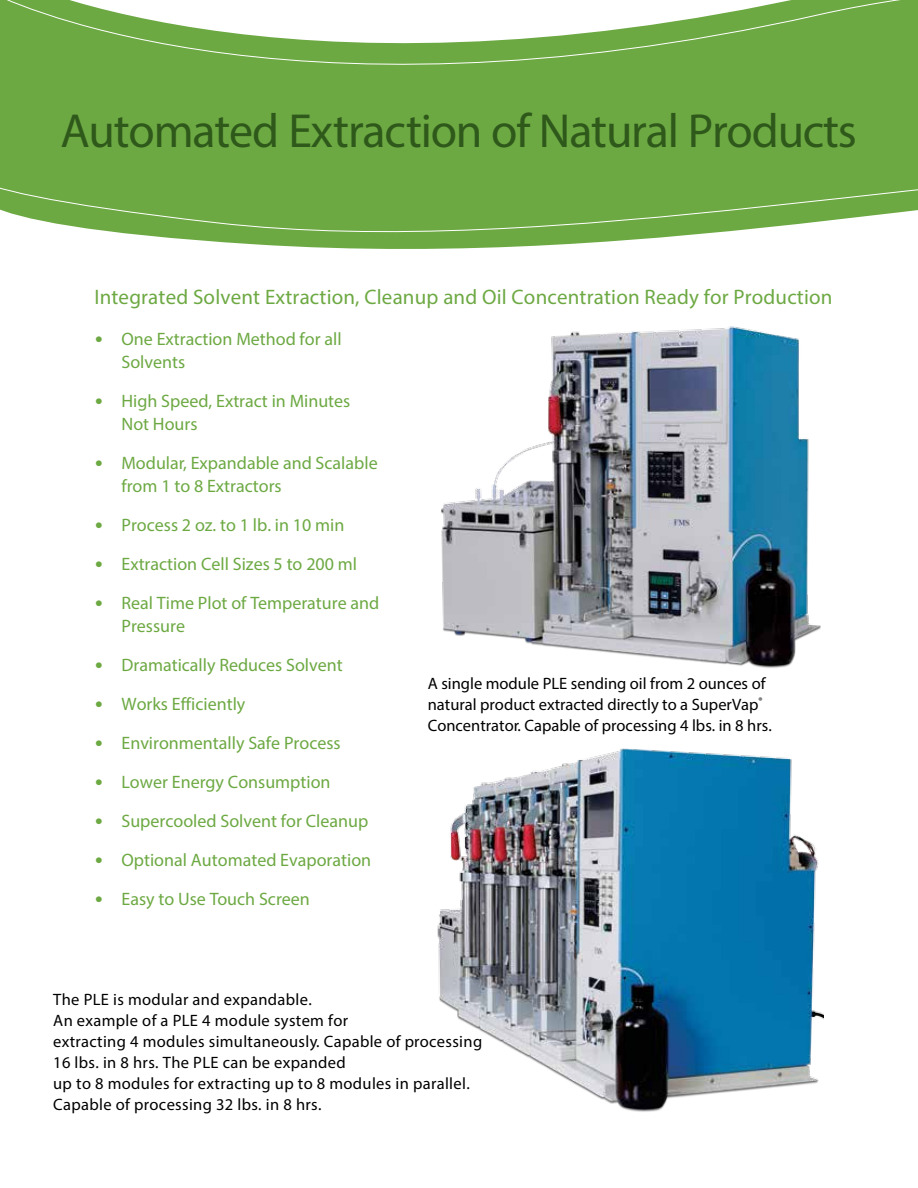
<style>
.page{position:relative;width:918px;height:1188px;background:#fff}
.page>*{position:absolute;margin:0;border:0;box-sizing:border-box;transform-origin:0 0}
.t1{font:48px "Myriad Pro";letter-spacing:-.025em;color:#2e591b}
.t2{font:21px "Myriad Pro";letter-spacing:.01em;color:#6da943}
.t3{font:18px/23px "Myriad Pro";color:#6da943}
.t4{font:16.5px/21px "Myriad Pro";letter-spacing:.02em;color:#000}
.t5{font:16.5px/21px "Myriad Pro";color:#000}
.s1{font-family:"Frutiger";font-style:italic;font-size:16.5px}
</style>
<div class="page">
<svg style="left:0;top:0;width:918px;height:249px"></svg>
<img style="left:437px;top:748px;width:387px;height:364px">
<img style="left:441px;top:326px;width:380px;height:342px">
<h1 class="t1" style="left:60px;top:101px;width:798px">Automated Extraction of Natural Products</h1>
<p class="t2" style="left:94px;top:284px;width:740px">Integrated Solvent Extraction, Cleanup and Oil Concentration Ready for Production</p>
<p class="t3" style="left:121px;top:327px;width:222px;text-indent:-27px"><span class="s1">•</span> One Extraction Method for all<br>Solvents</p>
<p class="t3" style="left:121px;top:389px;width:230px;text-indent:-27px"><span class="s1">•</span> High Speed, Extract in Minutes<br>Not Hours</p>
<p class="t3" style="left:121px;top:451px;width:258px;text-indent:-27px"><span class="s1">•</span> Modular, Expandable and Scalable from 1 to 8 Extractors</p>
<p class="t3" style="left:94px;top:513px;width:251px"><span class="s1">•</span> Process 2 oz. to 1 lb. in 10 min</p>
<p class="t3" style="left:94px;top:552px;width:264px"><span class="s1">•</span> Extraction Cell Sizes 5 to 200 ml</p>
<p class="t3" style="left:121px;top:591px;width:259px;text-indent:-27px"><span class="s1">•</span> Real Time Plot of Temperature and<br>Pressure</p>
<p class="t3" style="left:94px;top:653px;width:250px"><span class="s1">•</span> Dramatically Reduces Solvent</p>
<p class="t3" style="left:94px;top:692px;width:152px"><span class="s1">•</span> Works Efficiently</p>
<p class="t3" style="left:94px;top:731px;width:248px"><span class="s1">•</span> Environmentally Safe Process</p>
<p class="t3" style="left:94px;top:770px;width:238px"><span class="s1">•</span> Lower Energy Consumption</p>
<p class="t3" style="left:94px;top:809px;width:275px"><span class="s1">•</span> Supercooled Solvent for Cleanup</p>
<p class="t3" style="left:94px;top:848px;width:278px"><span class="s1">•</span> Optional Automated Evaporation</p>
<p class="t3" style="left:94px;top:887px;width:217px"><span class="s1">•</span> Easy to Use Touch Screen</p>
<p class="t5" style="left:428px;top:672px;width:345px">A single module PLE sending oil from 2 ounces of natural product extracted directly to a SuperVap<sup>®<br></sup>Concentrator. Capable of processing 4 lbs. in 8 hrs.</p>
<p class="t4" style="left:53px;top:989px;width:430px">The PLE is modular and expandable.<br>An example of a PLE 4 module system for<br>extracting 4 modules simultaneously. Capable of processing 16 lbs. in 8 hrs. The PLE can be expanded<br>up to 8 modules for extracting up to 8 modules in parallel.<br>Capable of processing 32 lbs. in 8 hrs.</p>
</div>
